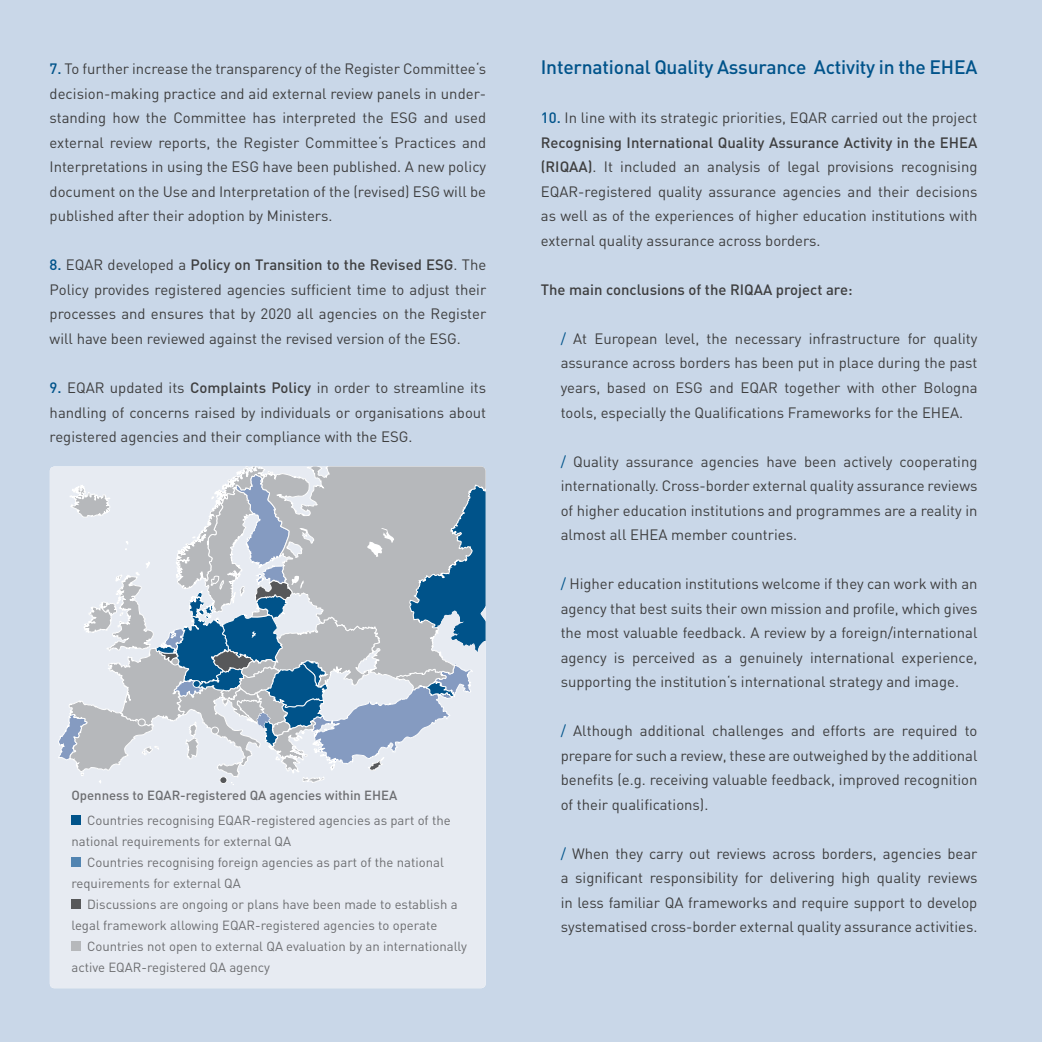
<style>
.page{position:relative;width:1042px;height:1042px;background:#c9d7e8}
.page>*{position:absolute;margin:0;border:0;box-sizing:border-box;transform-origin:0 0}
.t1{font:500 19.25px "DINOT";letter-spacing:-.01em;color:#00538a}
.t2{font:14.88px/24.5px "DINOT";color:#3e3e3f;text-align:justify}
.t3{font:500 14.88px "DINOT";color:#3e3e3f}
.t4{font:13.12px/21px "DINOT";color:#6c6d70}
.t5{font:500 13.12px "DINOT";color:#6c6d70}
.s1{font-weight:500;color:#00538a}
.s2{color:#00538a}
.s3{font-weight:400}
.s4{font-weight:500}
</style>
<div class="page">
<div style="left:50px;top:466px;width:435px;height:522px;background:#e7ebf2"></div>
<svg style="left:58px;top:466px;width:427px;height:319px"></svg>
<div style="left:71px;top:815px;width:10px;height:10px;background:#00538a"></div>
<div style="left:71px;top:857px;width:10px;height:10px;background:#5184b1"></div>
<div style="left:71px;top:899px;width:10px;height:10px;background:#57585a"></div>
<div style="left:71px;top:941px;width:10px;height:10px;background:#b6b8bb"></div>
<p class="t2" style="left:50px;top:56px;width:438px"><span class="s1">7.</span> To further increase the transparency of the Register Committee‘s decision-making practice and aid external review panels in under&shy;standing how the Committee has interpreted the ESG and used external review reports, the Register Committee‘s Practices and Interpretations in using the ESG have been published. A new policy document on the Use and Interpretation of the (revised) ESG will be published after their adoption by Ministers.</p>
<p class="t3" style="left:50px;top:255px;width:386px"><span class="s2">8.</span> <span class="s3">EQAR developed a</span> Policy on Transition to the Revised ESG</p>
<p class="t2" style="left:50px;top:252px;width:438px;text-indent:404px">. The Policy provides registered agencies sufficient time to adjust their processes and ensures that by 2020 all agencies on the Register will have been reviewed against the revised version of the ESG.</p>
<p class="t2" style="left:50px;top:375px;width:438px"><span class="s1">9.</span> EQAR updated its <span class="s4">Complaints Policy</span> in order to streamline its handling of concerns raised by individuals or organisations about registered agencies and their compliance with the ESG.</p>
<p class="t5" style="left:71px;top:786px;width:302px">Openness to EQAR-registered QA agencies within EHEA</p>
<p class="t4" style="left:71px;top:809px;width:381px;text-indent:16px">Countries recognising EQAR-registered agencies as part of the national requirements for external QA</p>
<p class="t4" style="left:71px;top:851px;width:374px;text-indent:16px">Countries recognising foreign agencies as part of the national requirements for external QA</p>
<p class="t4" style="left:71px;top:893px;width:388px;text-indent:16px">Discussions are ongoing or plans have been made to establish a legal framework allowing EQAR-registered agencies to operate</p>
<p class="t4" style="left:71px;top:935px;width:397px;text-indent:16px">Countries not open to external QA evaluation by an internationally active EQAR-registered QA agency</p>
<p class="t1" style="left:541px;top:54px;width:402px">I nternational Quality Assurance Activity in the EHEA</p>
<p class="t2" style="left:541px;top:105px;width:438px;text-align:left"><span class="s1">10.</span> In line with its strategic priorities, EQAR carried out the project <span class="s4">Recognising I nternational Quality Assurance Activity in the EHEA (RIQAA)</span>. It included an analysis of legal provisions recognising EQAR-registered quality assurance agencies and their decisions as well as of the experiences of higher education institutions with external quality assurance across borders.</p>
<p class="t3" style="left:541px;top:279px;width:313px">The main conclusions of the RI QAA project are:</p>
<p class="t2" style="left:561px;top:326px;width:418px"><span class="s2">/</span> At European level, the necessary infrastructure for quality assurance across borders has been put in place during the past years, based on ESG and EQAR together with other Bologna tools, especially the Qualifications Frameworks for the EHEA.</p>
<p class="t2" style="left:561px;top:448px;width:418px"><span class="s2">/</span> Quality assurance agencies have been actively cooperating internationally. Cross-border external quality assurance reviews of higher education institutions and programmes are a reality in almost all EHEA member countries.</p>
<p class="t2" style="left:561px;top:571px;width:418px"><span class="s2">/</span> Higher education institutions welcome if they can work with an agency that best suits their own mission and profile, which gives the most valuable feedback. A review by a foreign/international agency is perceived as a genuinely international experience, supporting the institution‘s international strategy and image.</p>
<p class="t2" style="left:561px;top:718px;width:418px"><span class="s2">/</span> Although additional challenges and efforts are required to prepare for such a review, these are outweighed by the additional benefits (e.g. receiving valuable feedback, improved recognition of their qualifications).</p>
<p class="t2" style="left:561px;top:840px;width:418px"><span class="s2">/</span> When they carry out reviews across borders, agencies bear a significant responsibility for delivering high quality reviews in less familiar QA frameworks and require support to develop systematised cross-border external quality assurance activities.</p>
</div>
